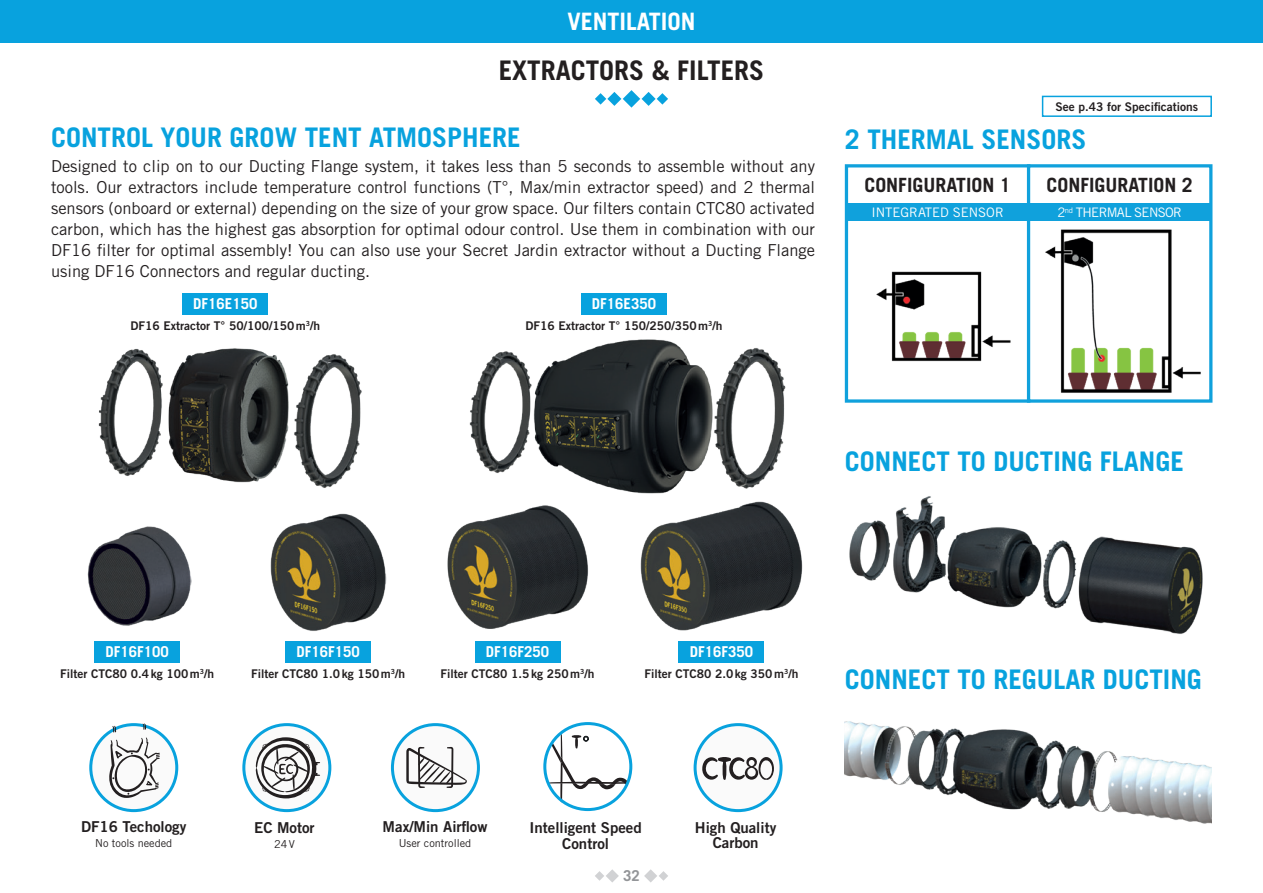
<style>
.page{position:relative;width:1263px;height:893px;background:#fff}
.page>*{position:absolute;margin:0;border:0;box-sizing:border-box;transform-origin:0 0}
.t1{font:700 27px "Trade Gothic LT Std";color:#08a2de}
.t2{font:700 27px "Trade Gothic LT Std";color:#231f20}
.t3{font:700 24px "Trade Gothic LT Std";color:#fff}
.t4{font:700 19.65px "Trade Gothic LT Std";color:#231f20}
.t5{font:16.5px/21px "Trade Gothic LT Std";color:#231f20;text-align:justify}
.t6{font:15px/15px "Trade Gothic LT Std Bd 2";color:#231f20;text-align:center}
.t7{font:700 15px "Trade Gothic LT Std";color:#fff}
.t8{font:700 15px "Trade Gothic LT Std";color:#939598}
.t9{font:13.05px "Trade Gothic LT Std";color:#fff}
.t10{font:13.05px "Trade Gothic LT Std";letter-spacing:-.05em;color:#fff}
.t11{font:12px "Trade Gothic LT Std Bd 2";color:#231f20}
.t12{font:10.95px "Trade Gothic LT Std";color:#231f20}
</style>
<div class="page">
<div style="left:0;top:0;width:1263px;height:43px;background:#08a2de"></div>
<svg style="left:644px;top:869px;width:24px;height:13px"></svg>
<svg style="left:595px;top:869px;width:24px;height:13px"></svg>
<svg style="left:595px;top:90px;width:73px;height:18px"></svg>
<div style="left:845px;top:164px;width:185px;height:239px;background:#fff;border:3px solid #10a1dc"></div>
<div style="left:847px;top:203px;width:181px;height:18px;background:#10a1dc"></div>
<img style="left:876px;top:271px;width:135px;height:91px">
<div style="left:1027px;top:164px;width:185px;height:239px;background:#fff;border:3px solid #10a1dc"></div>
<img style="left:1045px;top:229px;width:156px;height:164px">
<div style="left:1028px;top:203px;width:183px;height:18px;background:#10a1dc"></div>
<img style="left:98px;top:348px;width:264px;height:140px">
<img style="left:469px;top:339px;width:317px;height:155px">
<img style="left:270px;top:513px;width:117px;height:118px">
<img style="left:447px;top:505px;width:142px;height:124px">
<img style="left:640px;top:501px;width:163px;height:130px">
<img style="left:87px;top:526px;width:104px;height:100px">
<div style="left:183px;top:293px;width:85px;height:21px;background:#08a2de"></div>
<div style="left:95px;top:641px;width:85px;height:21px;background:#08a2de"></div>
<div style="left:286px;top:641px;width:85px;height:21px;background:#08a2de"></div>
<div style="left:475px;top:641px;width:85px;height:21px;background:#08a2de"></div>
<div style="left:679px;top:641px;width:85px;height:21px;background:#08a2de"></div>
<div style="left:581px;top:293px;width:85px;height:21px;background:#08a2de"></div>
<div style="left:392px;top:725px;width:86px;height:86px;background:#fafafa;border-radius:50%"></div>
<div style="left:391px;top:723px;width:89px;height:89px;border:3px solid #08a2de;border-radius:50%"></div>
<svg style="left:406px;top:747px;width:61px;height:41px"></svg>
<div style="left:91px;top:725px;width:86px;height:86px;background:#fafafa;border-radius:50%"></div>
<div style="left:89px;top:723px;width:89px;height:89px;border:3px solid #08a2de;border-radius:50%"></div>
<svg style="left:109px;top:723px;width:51px;height:75px"></svg>
<svg style="left:244px;top:725px;width:86px;height:86px"></svg>
<div style="left:242px;top:723px;width:89px;height:89px;border:3px solid #08a2de;border-radius:50%"></div>
<svg style="left:256px;top:737px;width:64px;height:62px"></svg>
<div style="left:695px;top:725px;width:86px;height:86px;background:#fafafa;border-radius:50%"></div>
<div style="left:694px;top:723px;width:88px;height:89px;border:3px solid #08a2de;border-radius:50%"></div>
<svg style="left:702px;top:757px;width:72px;height:23px"></svg>
<div style="left:543px;top:722px;width:89px;height:89px;border:3px solid #08a2de;border-radius:50%"></div>
<svg style="left:548px;top:734px;width:80px;height:68px"></svg>
<img style="left:845px;top:721px;width:367px;height:103px">
<img style="left:849px;top:496px;width:354px;height:138px">
<div style="left:1042px;top:96px;width:170px;height:21px;border:2px solid #08a2de"></div>
<h2 class="t3" style="left:567px;top:7px;width:130px">VENTILATION</h2>
<h1 class="t2" style="left:499px;top:53px;width:267px">EXTRACTORS &amp; FILTERS</h1>
<h1 class="t1" style="left:51px;top:121px;width:471px">CONTROL YOUR GROW TENT ATMOSPHERE</h1>
<p class="t5" style="left:51px;top:156px;width:766px">Designed to clip on to our Ducting Flange system, it takes less than 5 seconds to assemble without any tools. Our extractors include temperature control functions (T°, Max/min extractor speed) and 2 thermal sensors (onboard or external) depending on the size of your grow space. Our filters contain CTC80 activated carbon, which has the highest gas absorption for optimal odour control. Use them in combination with our DF16 filter for optimal assembly! You can also use your Secret Jardin extractor without a Ducting Flange using DF16 Connectors and regular ducting.</p>
<p class="t7" style="left:193px;top:294px;width:66px">DF16E150</p>
<p class="t11" style="left:131px;top:318px;width:191px">DF16 Extractor T° 50/100/150m<sup>3</sup>/h</p>
<p class="t7" style="left:592px;top:294px;width:66px">DF16E350</p>
<p class="t11" style="left:526px;top:318px;width:198px">DF16 Extractor T° 150/250/350m<sup>3</sup>/h</p>
<p class="t11" style="left:1055px;top:99px;width:144px">See p.43 for Specifications</p>
<h1 class="t1" style="left:845px;top:123px;width:243px">2 THERMAL SENSORS</h1>
<p class="t4" style="left:864px;top:173px;width:148px">CONFIGURATION 1</p>
<p class="t4" style="left:1046px;top:173px;width:148px">CONFIGURATION 2</p>
<p class="t10" style="left:1057px;top:204px;width:126px">2<sup>nd</sup> THERMAL SENSOR</p>
<p class="t9" style="left:871px;top:204px;width:134px">INTEGRATED SENSOR</p>
<h1 class="t1" style="left:845px;top:445px;width:341px">CONNECT TO DUCTING FLANGE</h1>
<p class="t7" style="left:106px;top:643px;width:65px">DF16F100</p>
<p class="t7" style="left:297px;top:643px;width:65px">DF16F150</p>
<p class="t7" style="left:486px;top:643px;width:65px">DF16F250</p>
<p class="t7" style="left:690px;top:643px;width:65px">DF16F350</p>
<p class="t11" style="left:60px;top:666px;width:155px">Filter CTC80 0.4kg 100m<sup>3</sup>/h</p>
<p class="t11" style="left:251px;top:666px;width:155px">Filter CTC80 1.0kg 150m<sup>3</sup>/h</p>
<p class="t11" style="left:441px;top:666px;width:155px">Filter CTC80 1.5kg 250m<sup>3</sup>/h</p>
<p class="t11" style="left:644px;top:666px;width:155px">Filter CTC80 2.0kg 350m<sup>3</sup>/h</p>
<h1 class="t1" style="left:845px;top:663px;width:359px">CONNECT TO REGULAR DUCTING</h1>
<p class="t6" style="left:81px;top:819px;width:107px">DF16 Techology</p>
<p class="t12" style="left:95px;top:837px;width:79px">No tools needed</p>
<p class="t6" style="left:254px;top:820px;width:62px">EC Motor</p>
<p class="t12" style="left:274px;top:837px;width:22px">24V</p>
<p class="t6" style="left:383px;top:819px;width:106px">Max/Min Airflow</p>
<p class="t12" style="left:399px;top:837px;width:74px">User controlled</p>
<p class="t6" style="left:529px;top:819px;width:114px;line-height:16.4px">Intelligent Speed<br>Control</p>
<p class="t8" style="left:623px;top:867px;width:18px">32</p>
<p class="t6" style="left:695px;top:820px;width:83px">High Quality<br>Carbon</p>
</div>
